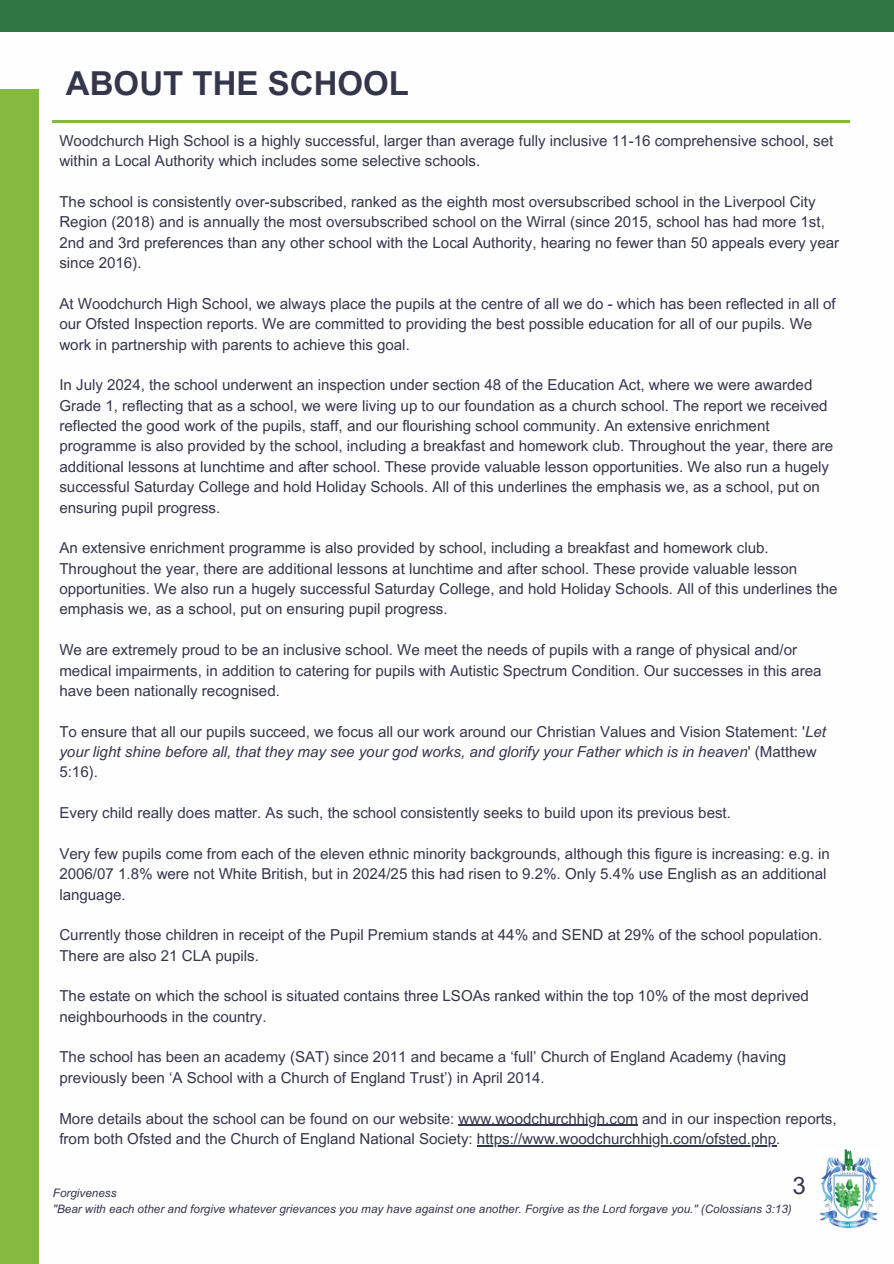
<style>
.page{position:relative;width:894px;height:1264px;background:#fff}
.page>*{position:absolute;margin:0;border:0;box-sizing:border-box;transform-origin:0 0}
.t1{font:700 33px "Arial MT Pro";color:#34364b}
.t2{font:24px "Arial MT Pro";color:#34364b}
.t3{font:15px/20.4px "Arial MT Pro";color:#34364b}
.t4{font:italic 11.7px "Arial MT Pro";color:#34364b}
.s1{font-style:italic}
</style>
<div class="page">
<div style="left:0;top:89px;width:39px;height:1174px;background:#84ba3f"></div>
<div style="left:0;top:0;width:893px;height:32px;background:#2d7642"></div>
<hr style="left:52px;top:120px;width:797px;height:2px;background:#84ba3f">
<img style="left:819px;top:1149px;width:59px;height:79px">
<hr style="left:458px;top:1124px;width:179px;height:1px;background:#34364b">
<hr style="left:477px;top:1145px;width:299px;height:1px;background:#34364b">
<h1 class="t1" style="left:66px;top:71px;width:344px">ABOUT THE SCHOOL</h1>
<h2 class="t3" style="left:59px;top:132px;width:775px">Woodchurch High School is a highly successful, larger than average fully inclusive 11-16 comprehensive school, set within a Local Authority which includes some selective schools.</h2>
<h2 class="t3" style="left:59px;top:193px;width:781px">The school is consistently over-subscribed, ranked as the eighth most oversubscribed school in the Liverpool City Region (2018) and is annually the most oversubscribed school on the Wirral (since 2015, school has had more 1st, 2nd and 3rd preferences than any other school with the Local Authority, hearing no fewer than 50 appeals every year since 2016).</h2>
<h2 class="t3" style="left:59px;top:295px;width:777px">At Woodchurch High School, we always place the pupils at the centre of all we do - which has been reflected in all of our Ofsted Inspection reports. We are committed to providing the best possible education for all of our pupils. We work in partnership with parents to achieve this goal.</h2>
<h2 class="t3" style="left:59px;top:377px;width:775px">In July 2024, the school underwent an inspection under section 48 of the Education Act, where we were awarded Grade 1, reflecting that as a school, we were living up to our foundation as a church school. The report we received reflected the good work of the pupils, staff, and our flourishing school community. An extensive enrichment programme is also provided by the school, including a breakfast and homework club. Throughout the year, there are additional lessons at lunchtime and after school. These provide valuable lesson opportunities. We also run a hugely successful Saturday College and hold Holiday Schools. All of this underlines the emphasis we, as a school, put on ensuring pupil progress.</h2>
<h2 class="t3" style="left:59px;top:539px;width:779px">An extensive enrichment programme is also provided by school, including a breakfast and homework club.<br>Throughout the year, there are additional lessons at lunchtime and after school. These provide valuable lesson opportunities. We also run a hugely successful Saturday College, and hold Holiday Schools. All of this underlines the emphasis we, as a school, put on ensuring pupil progress.</h2>
<h2 class="t3" style="left:59px;top:641px;width:763px">We are extremely proud to be an inclusive school. We meet the needs of pupils with a range of physical and/or medical impairments, in addition to catering for pupils with Autistic Spectrum Condition. Our successes in this area have been nationally recognised.</h2>
<h2 class="t3" style="left:59px;top:723px;width:768px">To ensure that all our pupils succeed, we focus all our work around our Christian Values and Vision Statement: '<span class="s1">Let your light shine before all, that they may see your god works, and glorify your Father which is in heaven</span>' (Matthew<br>5:16).</h2>
<h2 class="t3" style="left:59px;top:804px;width:673px">Every child really does matter. As such, the school consistently seeks to build upon its previous best.</h2>
<h2 class="t3" style="left:59px;top:845px;width:771px">Very few pupils come from each of the eleven ethnic minority backgrounds, although this figure is increasing: e.g. in<br>2006/07 1.8% were not White British, but in 2024/25 this had risen to 9.2%. Only 5.4% use English as an additional language.</h2>
<h2 class="t3" style="left:59px;top:926px;width:764px">Currently those children in receipt of the Pupil Premium stands at 44% and SEND at 29% of the school population.<br>There are also 21 CLA pupils.</h2>
<h2 class="t3" style="left:59px;top:987px;width:750px">The estate on which the school is situated contains three LSOAs ranked within the top 10% of the most deprived neighbourhoods in the country.</h2>
<h2 class="t3" style="left:59px;top:1048px;width:728px">The school has been an academy (SAT) since 2011 and became a ‘full’ Church of England Academy (having previously been ‘A School with a Church of England Trust’) in April 2014.</h2>
<p class="t3" style="left:59px;top:1109px;width:778px">More details about the school can be found on our website: www.woodchurchhigh.com and in our inspection reports,</p>
<p class="t3" style="left:59px;top:1130px;width:722px">from both Ofsted and the Church of England National Society: https://www.woodchurchhigh.com/ofsted.php.</p>
<p class="t2" style="left:792px;top:1176px;width:15px">3</p>
<p class="t4" style="left:53px;top:1188px;width:65px">Forgiveness</p>
<h2 class="t4" style="left:53px;top:1204px;width:740px">"Bear with each other and forgive whatever grievances you may have against one another. Forgive as the Lord forgave you." (Colossians 3:13)</h2>
</div>
